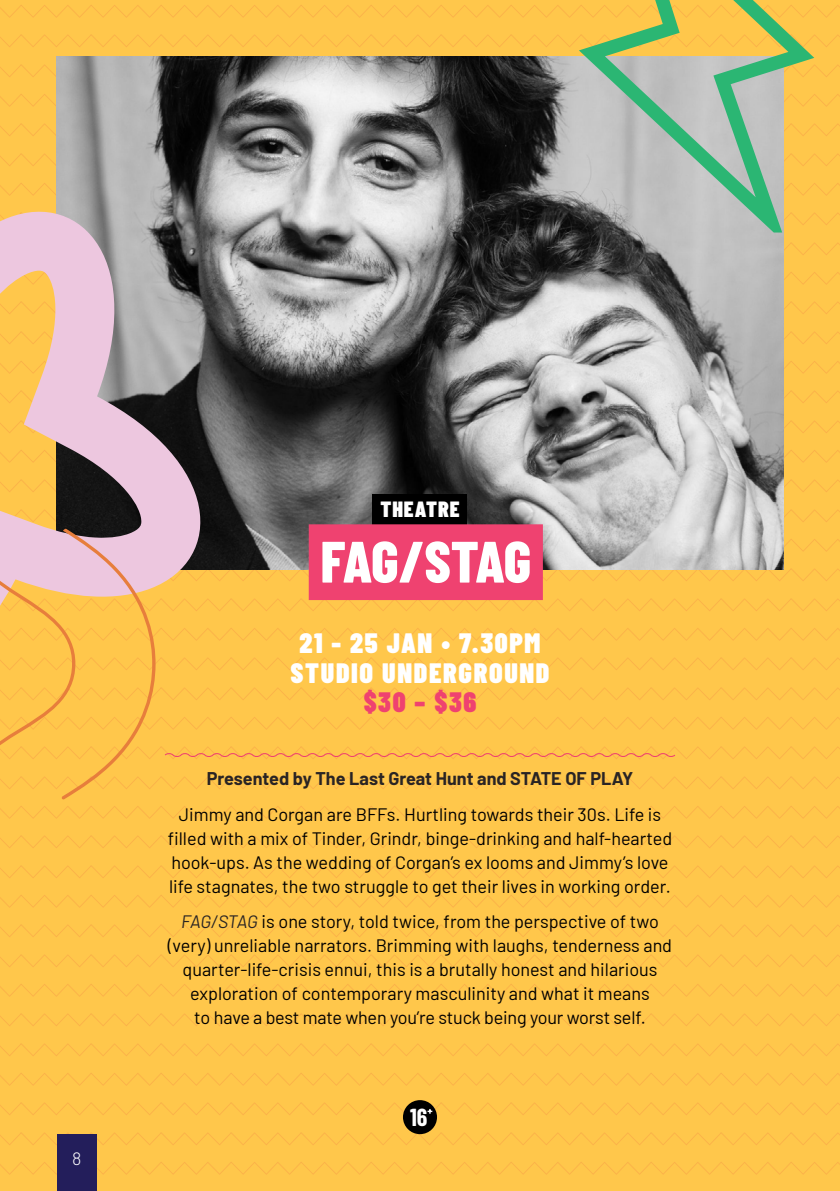
<style>
.page{position:relative;width:840px;height:1191px;background:#fff}
.page>*{position:absolute;margin:0;border:0;box-sizing:border-box;transform-origin:0 0}
.t1{font:800 58.2px "Barlow Condensed";letter-spacing:-.02em;color:#fff}
.t2{font:900 28px/29.4px "Barlow Condensed";letter-spacing:.06em;color:#fff;text-align:center}
.t3{font:900 28px "Barlow Condensed";color:#ef4270}
.t4{font:700 24px "Barlow Condensed";color:#fff}
.t5{font:900 22px "Barlow Condensed";letter-spacing:.04em;color:#fff}
.t6{font:18px/24px "Barlow";color:#000;text-align:center}
.t7{font:700 18px "Barlow";color:#292424}
.t8{font:300 18px "Barlow";color:#fff}
.s1{font-style:italic;color:#292424}
</style>
<div class="page">
<div style="left:0;top:0;width:839px;height:1191px;background:#ffc74b"></div>
<img style="left:57px;top:57px;width:725px;height:512px">
<svg style="left:165px;top:751px;width:510px;height:7px"></svg>
<div style="left:372px;top:494px;width:95px;height:31px;background:#000"></div>
<div style="left:308px;top:524px;width:234px;height:76px;background:#ef4270"></div>
<div style="left:403px;top:1100px;width:34px;height:34px;background:#000;border-radius:50%"></div>
<svg style="left:427px;top:1109px;width:5px;height:4px"></svg>
<svg style="left:0;top:191px;width:215px;height:479px"></svg>
<svg style="left:578px;top:0;width:235px;height:232px"></svg>
<svg style="left:0;top:528px;width:156px;height:271px"></svg>
<div style="left:57px;top:1134px;width:39px;height:57px;background:#231e5b"></div>
<p class="t8" style="left:72px;top:1146px;width:11px">8</p>
<p class="t5" style="left:380px;top:493px;width:80px">THEATRE</p>
<h1 class="t1" style="left:320px;top:520px;width:212px">FAG/STAG</h1>
<h2 class="t2" style="left:290px;top:627px;width:260px">21 - 25 JAN • 7.30PM<br>STUDIO UNDERGROUND</h2>
<h2 class="t3" style="left:363px;top:682px;width:114px">$30 – $36</h2>
<p class="t7" style="left:206px;top:765px;width:428px">Presented by The Last Great Hunt and STATE OF PLAY</p>
<p class="t6" style="left:168px;top:801px;width:505px">Jimmy and Corgan are BFFs. Hurtling towards their 30s. Life is filled with a mix of Tinder, Grindr, binge-drinking and half-hearted hook-ups. As the wedding of Corgan’s ex looms and Jimmy’s love life stagnates, the two struggle to get their lives in working order.</p>
<p class="t6" style="left:168px;top:908px;width:505px"><span class="s1">FAG/STAG</span> is one story, told twice, from the perspective of two (very) unreliable narrators. Brimming with laughs, tenderness and quarter-life-crisis ennui, this is a brutally honest and hilarious exploration of contemporary masculinity and what it means<br>to have a best mate when you’re stuck being your worst self.</p>
<h3 class="t4" style="left:410px;top:1099px;width:19px">16</h3>
</div>
